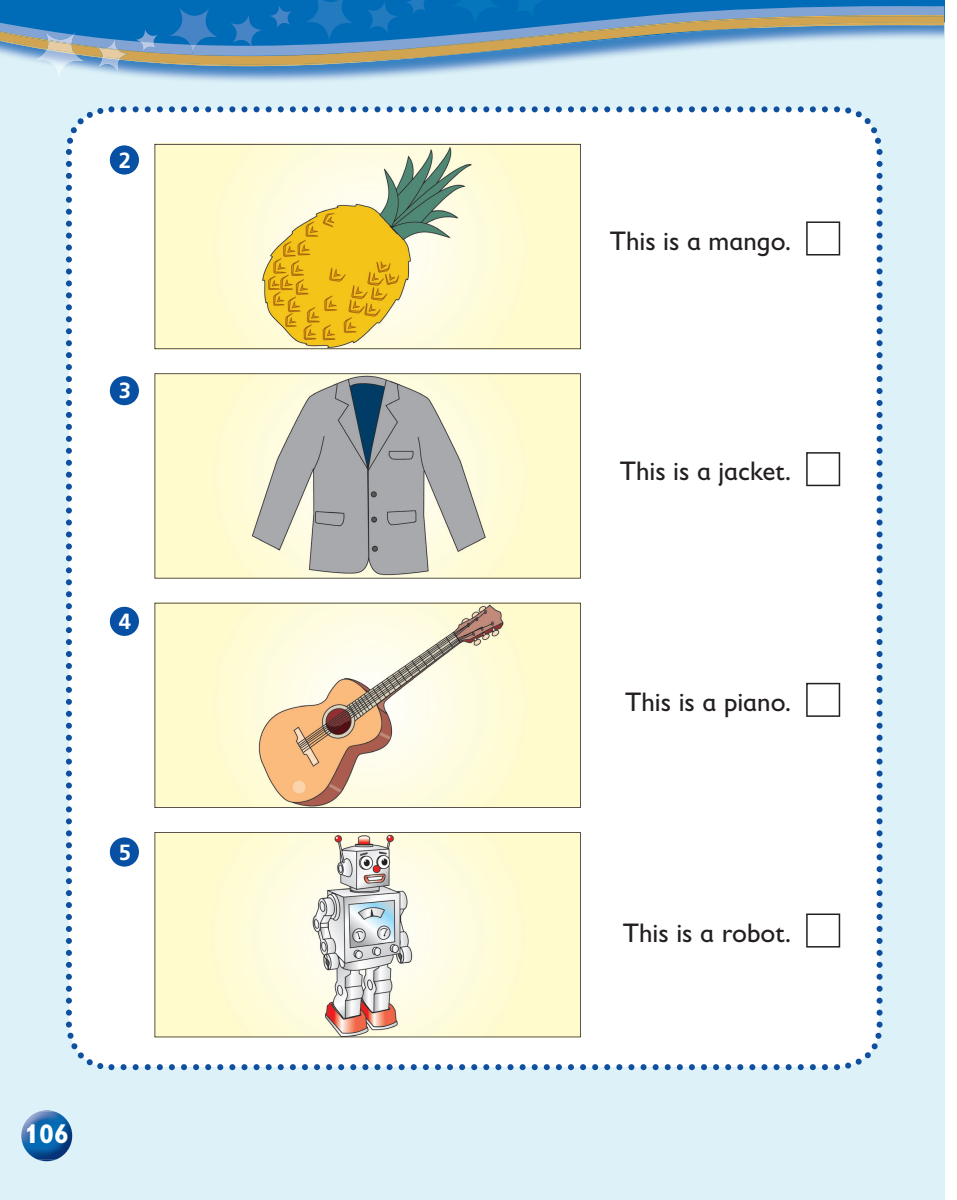
<style>
.page{position:relative;width:957px;height:1200px;background:#fff}
.page>*{position:absolute;margin:0;border:0;box-sizing:border-box;transform-origin:0 0}
.t1{font:27px "Gill Sans Infant Std";color:#231f20}
.t2{font:700 27px "Gill Sans Infant Std";color:#fff}
.t3{font:700 21.9px "Frutiger LT Std";color:#fff}
</style>
<div class="page">
<div style="left:0;top:0;width:944px;height:1199px;background:#dcf1f8"></div>
<svg style="left:76px;top:66px;width:437px;height:7px;background:#79a8d4"></svg>
<img style="left:76px;top:65px;width:449px;height:1px">
<svg style="left:25px;top:59px;width:560px;height:6px;background:#9ca79e"></svg>
<img style="left:35px;top:59px;width:41px;height:17px">
<img style="left:99px;top:59px;width:20px;height:12px">
<img style="left:103px;top:59px;width:17px;height:1px">
<svg style="left:0;top:0;width:944px;height:59px;background:#5992b7"></svg>
<img style="left:37px;top:1158px;width:20px;height:2px">
<img style="left:21px;top:1111px;width:51px;height:47px">
<svg style="left:66px;top:1015px;width:816px;height:54px;background:#f0f4f8"></svg>
<div style="left:66px;top:106px;width:816px;height:909px;background:#fff"></div>
<svg style="left:154px;top:144px;width:427px;height:205px;background:#efe6ac"></svg>
<svg style="left:154px;top:373px;width:427px;height:205px;background:#d9d8c0"></svg>
<svg style="left:154px;top:602px;width:427px;height:205px;background:#f2e8c5"></svg>
<svg style="left:154px;top:832px;width:427px;height:205px;background:#f2eed0"></svg>
<img style="left:135px;top:31px;width:21px;height:21px">
<img style="left:405px;top:0;width:21px;height:14px">
<p class="t3" style="left:119px;top:147px;width:14px">2</p>
<p class="t3" style="left:119px;top:378px;width:14px">3</p>
<p class="t3" style="left:119px;top:608px;width:14px">4</p>
<p class="t3" style="left:119px;top:839px;width:14px">5</p>
<p class="t2" style="left:24px;top:1117px;width:46px">106</p>
<p class="t1" style="left:610px;top:225px;width:183px">This is a mango.</p>
<p class="t1" style="left:620px;top:455px;width:173px">This is a jacket.</p>
<p class="t1" style="left:625px;top:686px;width:167px">This is a piano.</p>
<p class="t1" style="left:623px;top:916px;width:170px">This is a robot.</p>
</div>
